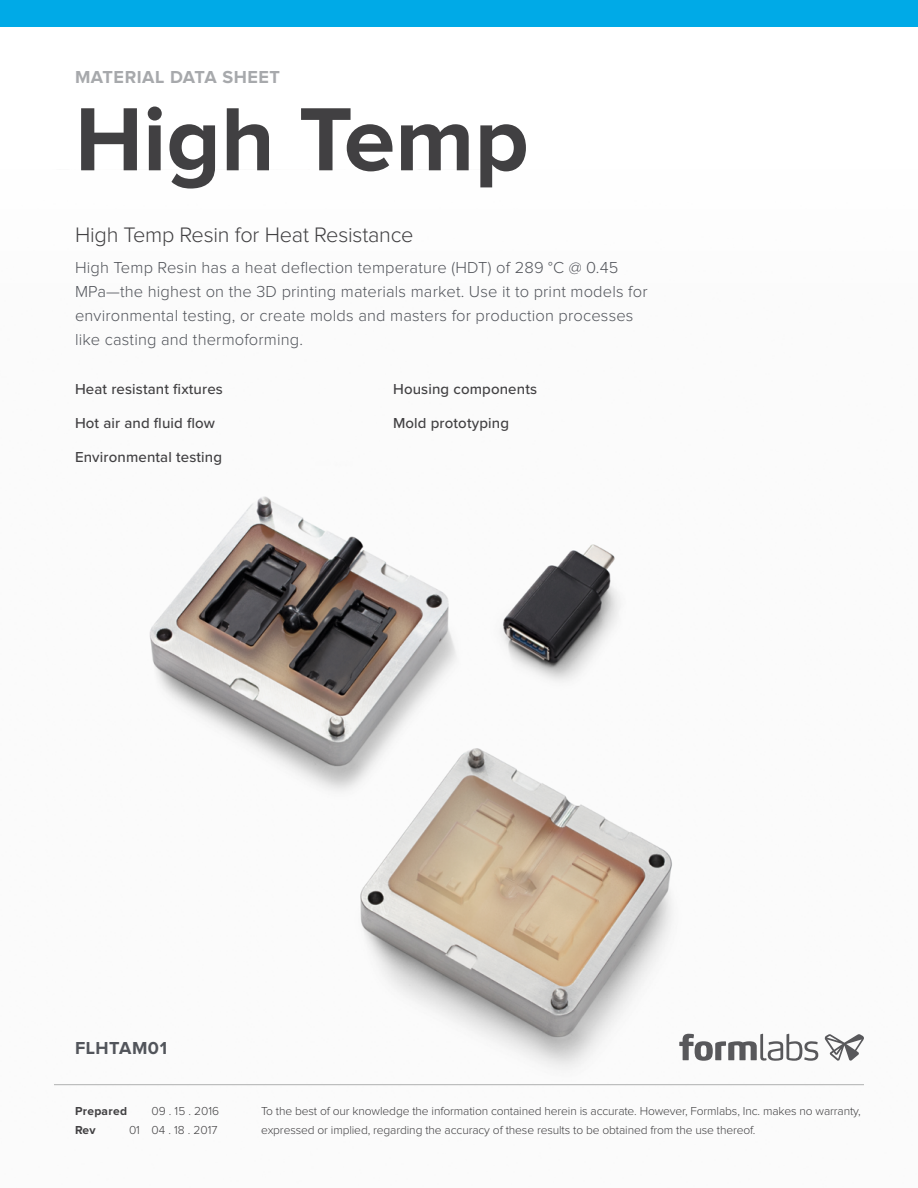
<style>
.page{position:relative;width:918px;height:1188px;background:#fff}
.page>*{position:absolute;margin:0;border:0;box-sizing:border-box;transform-origin:0 0}
.t1{font:700 93px "Proxima Nova";color:#414042}
.t2{font:300 21.75px "Proxima Nova";letter-spacing:-.01em;color:#414042}
.t3{font:700 18px "Proxima Nova";letter-spacing:.03em;color:#a7a9ac}
.t4{font:700 18px "Proxima Nova";letter-spacing:.03em;color:#52555b}
.t5{font:300 16.5px/24px "Proxima Nova";letter-spacing:.01em;color:#52555b}
.t6{font:500 15px "Proxima Nova";letter-spacing:.01em;color:#414042}
.t7{font:300 12px/19.5px "Proxima Nova";letter-spacing:-.01em;color:#414042}
.t8{font:700 12px "Proxima Nova";letter-spacing:.025em;color:#414042}
</style>
<div class="page">
<img style="left:54px;top:169px;width:810px;height:917px">
<svg style="left:679px;top:1034px;width:139px;height:27px"></svg>
<svg style="left:824px;top:1034px;width:40px;height:27px"></svg>
<div style="left:0;top:0;width:918px;height:27px;background:#00aae7"></div>
<hr style="left:54px;top:1084px;width:810px;height:1px;background:#afb1b1">
<p class="t3" style="left:75px;top:69px;width:207px">MATERIAL DATA SHEET</p>
<h1 class="t1" style="left:75px;top:97px;width:455px">High Temp</h1>
<h2 class="t2" style="left:75px;top:225px;width:340px">High Temp Resin for Heat Resistance</h2>
<p class="t5" style="left:75px;top:256px;width:574px">High Temp Resin has a heat deflection temperature (HDT) of 289 °C @ 0.45<br>MPa—the highest on the 3D printing materials market. Use it to print models for environmental testing, or create molds and masters for production processes like casting and thermoforming.</p>
<p class="t6" style="left:75px;top:380px;width:149px">Heat resistant fixtures</p>
<p class="t6" style="left:393px;top:380px;width:146px">Housing components</p>
<p class="t6" style="left:75px;top:414px;width:141px">Hot air and fluid flow</p>
<p class="t6" style="left:393px;top:414px;width:117px">Mold prototyping</p>
<p class="t6" style="left:75px;top:448px;width:149px">Environmental testing</p>
<p class="t4" style="left:75px;top:1040px;width:94px">FLHTAM01</p>
<p class="t8" style="left:75px;top:1105px;width:54px">Prepared</p>
<p class="t7" style="left:152px;top:1101px;width:69px">09 . 15 . 2016</p>
<p class="t8" style="left:75px;top:1125px;width:22px">Rev</p>
<p class="t7" style="left:129px;top:1121px;width:90px">01 04 . 18 . 2017</p>
<p class="t7" style="left:261px;top:1101px;width:601px">To the best of our knowledge the information contained herein is accurate. However, Formlabs, Inc. makes no warranty, expressed or implied, regarding the accuracy of these results to be obtained from the use thereof.</p>
</div>
